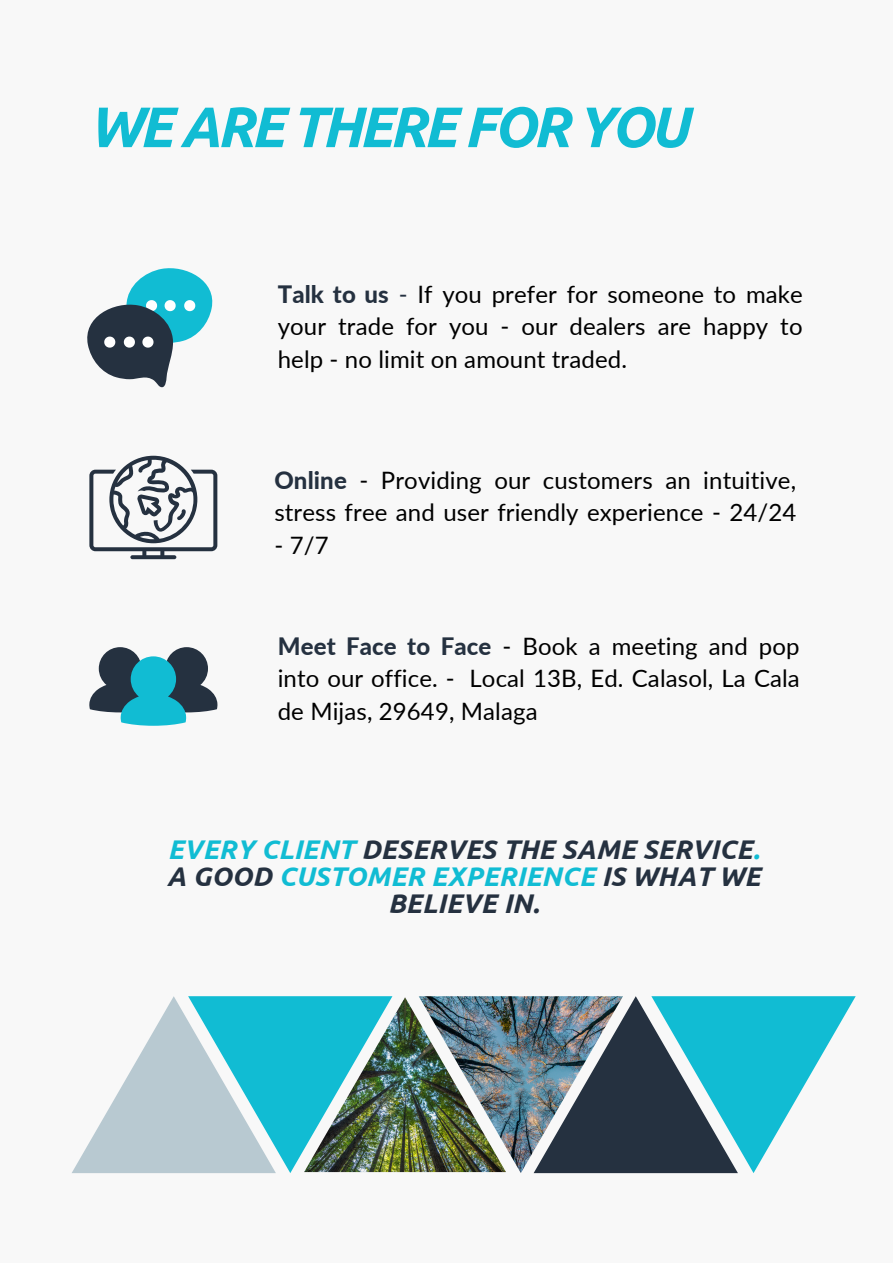
<style>
.page{position:relative;width:893px;height:1264px;background:#fff}
.page>*{position:absolute;margin:0;border:0;box-sizing:border-box;transform-origin:0 0}
.t1{font:italic 700 57px "Ubuntu";letter-spacing:-.06em;color:#11bcd3}
.t2{font:italic 700 27px/27px "Ubuntu";letter-spacing:.005em;color:#253140;text-align:center}
.t3{font:24px/32.5px "Lato";letter-spacing:.005em;color:#000;text-align:justify}
.s1{font-weight:800;color:#253140}
.s2{color:#253140}
.s3{color:#11bcd3}
</style>
<div class="page">
<div style="left:0;top:0;width:892px;height:1262px;background:#f8f8f8"></div>
<svg style="left:89px;top:456px;width:128px;height:103px"></svg>
<svg style="left:89px;top:647px;width:128px;height:78px"></svg>
<img style="left:392px;top:997px;width:26px;height:175px">
<img style="left:418px;top:996px;width:115px;height:177px">
<svg style="left:72px;top:996px;width:320px;height:177px"></svg>
<svg style="left:533px;top:996px;width:322px;height:177px"></svg>
<svg style="left:87px;top:268px;width:126px;height:120px"></svg>
<h1 class="t1" style="left:89px;top:94px;width:601px">WE ARE THERE FOR YOU</h1>
<p class="t3" style="left:278px;top:277px;width:526px"><span class="s1">Talk to us</span> <span class="s2">-</span> If you prefer for someone to make your trade for you - our dealers are happy to help - no limit on amount traded.</p>
<p class="t3" style="left:274px;top:463px;width:523px"><span class="s1">Online</span> - Providing our customers an intuitive, stress free and user friendly experience - 24/24</p>
<p class="t3" style="left:274px;top:528px;width:56px">- 7/7</p>
<p class="t3" style="left:278px;top:629px;width:523px"><span class="s1">Meet Face to Face</span> - Book a meeting and pop into our office. - Local 13B, Ed. Calasol, La Cala de Mijas, 29649, Malaga</p>
<p class="t2" style="left:167px;top:835px;width:595px"><span class="s3">EVERY CLIENT</span> DESERVES THE SAME SERVICE<span class="s3">.<br></span>A GOOD <span class="s3">CUSTOMER EXPERIENCE</span> IS WHAT WE<br>BELIEVE IN.</p>
</div>
